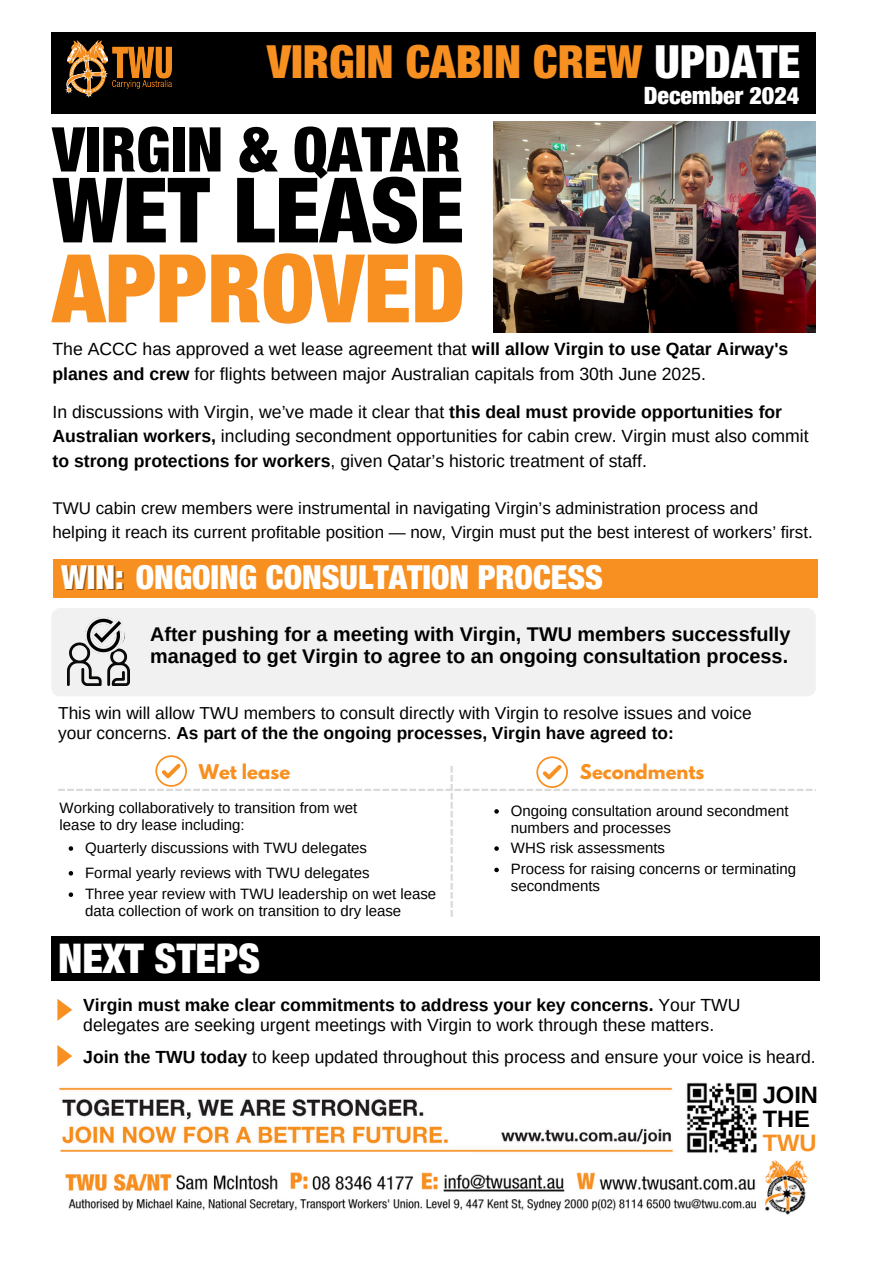
<style>
.page{position:relative;width:894px;height:1264px;background:#fff}
.page>*{position:absolute;margin:0;border:0;box-sizing:border-box;transform-origin:0 0}
.t1{font:900 condensed 94.8px "Helvetica Neue LT Std";color:#f79020}
.t2{font:900 condensed 90.3px "Helvetica Neue LT Std";color:#000}
.t3{font:900 condensed 61.8px "Helvetica Neue LT Std";color:#000}
.t4{font:900 condensed 45.75px "Helvetica Neue LT Std";color:#f79020}
.t5{font:900 condensed 41.1px "Helvetica Neue LT Std";color:#fff}
.t6{font:900 condensed 33.15px "Helvetica Neue LT Std";color:#fff}
.t7{font:900 condensed 24px "Helvetica Neue LT Std";color:#fff}
.t8{font:700 23.7px/23.7px "Arimo";color:#000}
.t9{font:700 19.8px/22.4px "Arimo";color:#000}
.t10{font:700 18px "League Spartan";color:#f79020}
.t11{font:17.55px/24.5px "Arimo";color:#000}
.t12{font:17.25px/20.2px "Arimo";color:#000}
.t13{font:16.95px/23.5px "Arimo";color:#000}
.t14{font:15px/16.8px "Arimo";color:#000}
.s1{color:#fff}
.s2{font-weight:700}
.s3{color:rgb(0 0 0/.4)}
.s4{color:#f79020}
</style>
<div class="page">
<div style="left:51px;top:32px;width:764px;height:82px;background:#000"></div>
<img style="left:66px;top:41px;width:105px;height:56px">
<div style="left:53px;top:559px;width:764px;height:39px;background:#f79020"></div>
<div style="left:51px;top:936px;width:768px;height:45px;background:#000"></div>
<img style="left:493px;top:121px;width:322px;height:211px">
<svg style="left:57px;top:999px;width:15px;height:21px"></svg>
<svg style="left:57px;top:1045px;width:15px;height:22px"></svg>
<img style="left:473px;top:1087px;width:200px;height:65px">
<img style="left:59px;top:1087px;width:415px;height:64px">
<img style="left:686px;top:1082px;width:71px;height:71px">
<div style="left:52px;top:608px;width:763px;height:88px;background:#f1f1f1"></div>
<img style="left:67px;top:622px;width:62px;height:63px">
<div style="left:83px;top:614px;width:42px;height:39px;background:#f1f1f1;border-radius:50%"></div>
<img style="left:85px;top:618px;width:37px;height:36px">
<svg style="left:58px;top:755px;width:755px;height:161px"></svg>
<img style="left:65px;top:1160px;width:743px;height:55px">
<p class="t4" style="left:267px;top:46px;width:534px">VIRGIN CABIN CREW <span class="s1">UPDATE</span></p>
<p class="t7" style="left:643px;top:87px;width:157px">December 2024</p>
<p class="t3" style="left:52px;top:127px;width:409px">VIRGIN &amp; QATAR</p>
<p class="t2" style="left:52px;top:178px;width:413px">WET LEASE</p>
<p class="t1" style="left:52px;top:254px;width:414px">APPROVED</p>
<h4 class="t11" style="left:52px;top:337px;width:737px">The ACCC has approved a wet lease agreement that <span class="s2">will allow Virgin to use Qatar Airway's planes and crew</span> for flights between major Australian capitals from 30th June 2025.</h4>
<h4 class="t11" style="left:52px;top:399px;width:757px">In discussions with Virgin, we’ve made it clear that <span class="s2">this deal must provide opportunities for<br>Australian workers,</span> including secondment opportunities for cabin crew. Virgin must also commit <span class="s2">to strong protections for workers</span>, given Qatar’s historic treatment of staff.</h4>
<p class="t13" style="left:52px;top:496px;width:761px">TWU cabin crew members were instrumental in navigating Virgin’s administration process and helping it reach its current profitable position — now, Virgin must put the best interest of workers’ first.</p>
<h6 class="t6" style="left:63px;top:565px;width:542px"><span class="s3">WIN:</span> ONGOING CONSULTATION PROCESS</h6>
<p class="t9" style="left:150px;top:622px;width:641px">After pushing for a meeting with Virgin, TWU members successfully managed to get Virgin to agree to an ongoing consultation process.</p>
<h2 class="t12" style="left:58px;top:703px;width:695px">This win will allow TWU members to consult directly with Virgin to resolve issues and voice your concerns. <span class="s2">As part of the the ongoing processes, Virgin have agreed to:</span></h2>
<p class="t10" style="left:199px;top:763px;width:93px">Wet lease</p>
<p class="t14" style="left:60px;top:799px;width:299px">Working collaboratively to transition from wet lease to dry lease including:</p>
<p class="t14" style="left:85px;top:839px;width:283px">Quarterly discussions with TWU delegates</p>
<p class="t14" style="left:85px;top:864px;width:286px">Formal yearly reviews with TWU delegates</p>
<p class="t14" style="left:85px;top:885px;width:352px">Three year review with TWU leadership on wet lease data collection of work on transition to dry lease</p>
<p class="t10" style="left:580px;top:763px;width:126px">Secondments</p>
<p class="t14" style="left:510px;top:802px;width:279px">Ongoing consultation around secondment numbers and processes</p>
<p class="t14" style="left:510px;top:839px;width:156px">WHS risk assessments</p>
<p class="t14" style="left:510px;top:860px;width:287px">Process for raising concerns or terminating secondments</p>
<h1 class="t5" style="left:58px;top:943px;width:204px">NEXT STEPS</h1>
<p class="t11" style="left:83px;top:994px;width:658px;line-height:20.1px"><span class="s2">Virgin must make clear commitments to address your key concerns.</span> Your TWU delegates are seeking urgent meetings with Virgin to work through these matters.</p>
<p class="t11" style="left:83px;top:1044px;width:733px"><span class="s2">Join the TWU today</span> to keep updated throughout this process and ensure your voice is heard.</p>
<p class="t8" style="left:762px;top:1083px;width:57px">JOIN<br>THE<br><span class="s4">TWU</span></p>
</div>
